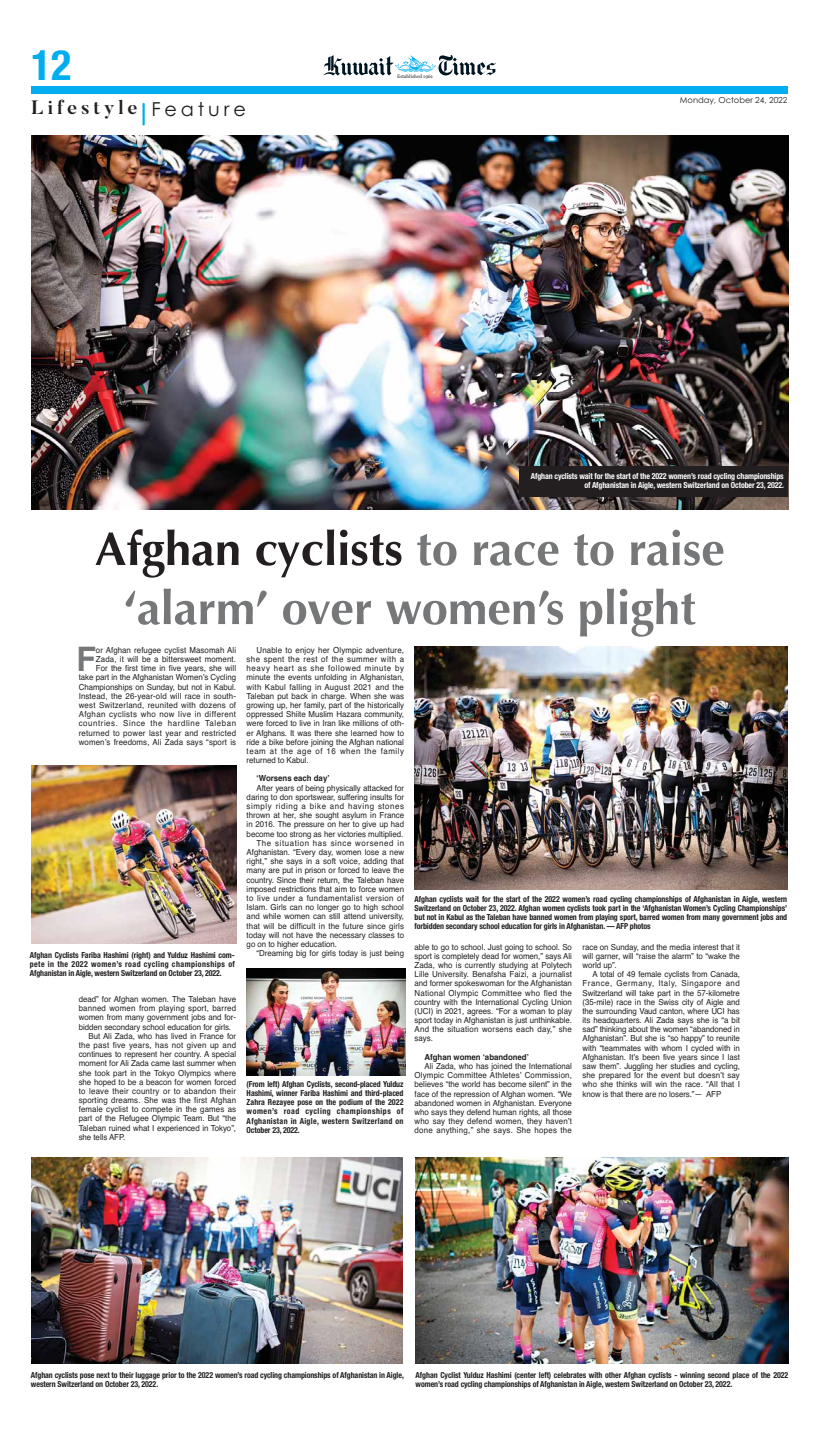
<style>
.page{position:relative;width:819px;height:1439px;background:#fff}
.page>*{position:absolute;margin:0;border:0;box-sizing:border-box;transform-origin:0 0}
.t1{font:700 condensed 42px "Helvetica Neue";color:#00aeef}
.t2{font:700 33.77px "Helvetica";color:#757779;scale:.95 1}
.t3{font:700 19.25px "Butler";letter-spacing:.2em;color:#231f20}
.t4{font:19.25px "Century Gothic";letter-spacing:.2em;color:#231f20}
.t5{font:8.31px/9.2px "Helvetica";letter-spacing:-.005em;color:#231f20;text-align:justify;scale:.95 1}
.t6{font:700 condensed 8.31px/9.2px "Helvetica Neue";letter-spacing:-.01em;color:#231f20;text-align:justify;scale:.95 1}
.t7{font:8.31px/9.2px "Helvetica";letter-spacing:.015em;color:#231f20;text-align:right;scale:.95 1}
.t8{font:700 condensed 8.31px/9.2px "Helvetica Neue";letter-spacing:-.01em;color:#fff;text-align:right;scale:.95 1}
.t9{font:8.31px "Helvetica";letter-spacing:.03em;color:#231f20;scale:.95 1}
.t10{font:8.31px "Helvetica";letter-spacing:.07em;color:#231f20;scale:.95 1}
.t11{font:700 8.31px "Helvetica";letter-spacing:-.005em;color:#231f20;scale:.95 1}
.t12{font:8.31px "Helvetica";letter-spacing:.02em;color:#231f20;scale:.95 1}
.t13{font:8.31px "Helvetica";letter-spacing:.04em;color:#231f20;scale:.95 1}
.t14{font:8.31px "Helvetica";letter-spacing:.025em;color:#231f20;scale:.95 1}
.t15{font:8.31px "Century Gothic";color:#231f20}
.t16{font:4.81px "Georgia+T42";color:#231f20}
</style>
<div class="page">
<div style="left:31px;top:87px;width:757px;height:7px;background:#00aeef"></div>
<svg style="left:323px;top:55px;width:173px;height:20px"></svg>
<svg style="left:143px;top:103px;width:1px;height:22px"></svg>
<img style="left:31px;top:135px;width:757px;height:374px">
<img style="left:31px;top:765px;width:205px;height:179px">
<img style="left:31px;top:1157px;width:372px;height:206px">
<img style="left:415px;top:1157px;width:373px;height:206px">
<img style="left:247px;top:968px;width:158px;height:107px">
<img style="left:414px;top:646px;width:373px;height:243px">
<div style="left:519px;top:466px;width:269px;height:30px;background:#231f20"></div>
<svg style="left:126px;top:588px;width:569px;height:49px"></svg>
<svg style="left:417px;top:530px;width:306px;height:36px"></svg>
<svg style="left:95px;top:529px;width:306px;height:48px"></svg>
<h1 class="t1" style="left:31px;top:50px;width:42px">12</h1>
<h3 class="t3" style="left:31px;top:96px;width:108px">Lifestyle</h3>
<h3 class="t4" style="left:151px;top:98px;width:96px">Feature</h3>
<p class="t16" style="left:397px;top:73px;width:37px">Established 1961</p>
<p class="t15" style="left:679px;top:95px;width:109px">Monday, October 24, 2022</p>
<p class="t8" style="left:531px;top:472px;width:268px">Afghan cyclists wait for the start of the 2022 women’s road cycling championships of Afghanistan in Aigle, western Switzerland on October 23, 2022.</p>
<p class="t7" style="left:79px;top:646px;width:167px">or Afghan refugee cyclist Masomah Ali Zada, it will be a bittersweet moment.<br>For the first time in five years, she will<br>take part in the Afghanistan Women’s Cycling Championships on Sunday, but not in Kabul.<br>Instead, the 26-year-old will race in south&shy;west Switzerland, reunited with dozens of Afghan cyclists who now live in different countries. Since the hardline Taleban returned to power last year and restricted women’s freedoms, Ali Zada says “sport is</p>
<h2 class="t2" style="left:77px;top:647px;width:22px">F</h2>
<p class="t6" style="left:30px;top:951px;width:217px">Afghan Cyclists Fariba Hashimi (right) and Yulduz Hashimi com&shy;pete in the 2022 women’s road cycling championships of Afghanistan in Aigle, western Switzerland on October 23, 2022.</p>
<p class="t5" style="left:79px;top:995px;width:167px">dead” for Afghan women. The Taleban have</p>
<p class="t14" style="left:79px;top:1005px;width:167px">banned women from playing sport, barred</p>
<p class="t5" style="left:79px;top:1013px;width:167px">women from many government jobs and for-</p>
<p class="t5" style="left:79px;top:1023px;width:162px">bidden secondary school education for girls.</p>
<p class="t5" style="left:89px;top:1032px;width:157px">But Ali Zada, who has lived in France for</p>
<p class="t9" style="left:79px;top:1042px;width:167px">the past five years, has not given up and</p>
<p class="t5" style="left:79px;top:1050px;width:167px">continues to represent her country. A special</p>
<p class="t5" style="left:79px;top:1059px;width:167px">moment for Ali Zada came last summer when</p>
<p class="t5" style="left:79px;top:1069px;width:167px">she took part in the Tokyo Olympics where</p>
<p class="t5" style="left:79px;top:1078px;width:167px">she hoped to be a beacon for women forced</p>
<p class="t9" style="left:79px;top:1088px;width:167px">to leave their country or to abandon their</p>
<p class="t12" style="left:79px;top:1097px;width:167px">sporting dreams. She was the first Afghan</p>
<p class="t7" style="left:79px;top:1105px;width:167px">female cyclist to compete in the games as</p>
<p class="t5" style="left:79px;top:1115px;width:167px">part of the Refugee Olympic Team. But “the</p>
<p class="t5" style="left:79px;top:1124px;width:167px">Taleban ruined what I experienced in Tokyo”,</p>
<p class="t5" style="left:79px;top:1133px;width:51px">she tells AFP.</p>
<p class="t5" style="left:247px;top:646px;width:167px;text-indent:10px">Unable to enjoy her Olympic adventure, she spent the rest of the summer with a heavy heart as she followed minute by minute the events unfolding in Afghanistan, with Kabul falling in August 2021 and the Taleban put back in charge. When she was growing up, her family, part of the historically oppressed Shiite Muslim Hazara community, were forced to live in Iran like millions of oth&shy;er Afghans. It was there she learned how to ride a bike before joining the Afghan national team at the age of 16 when the family returned to Kabul.</p>
<p class="t11" style="left:256px;top:775px;width:78px">‘Worsens each day’</p>
<p class="t5" style="left:256px;top:784px;width:157px">After years of being physically attacked for</p>
<p class="t5" style="left:247px;top:793px;width:167px">daring to don sportswear, suffering insults for</p>
<p class="t10" style="left:247px;top:803px;width:167px">simply riding a bike and having stones</p>
<p class="t5" style="left:247px;top:811px;width:167px">thrown at her, she sought asylum in France</p>
<p class="t5" style="left:247px;top:821px;width:167px">in 2016. The pressure on her to give up had</p>
<p class="t5" style="left:247px;top:830px;width:166px">become too strong as her victories multiplied.</p>
<p class="t10" style="left:256px;top:840px;width:157px">The situation has since worsened in</p>
<p class="t5" style="left:247px;top:848px;width:167px">Afghanistan. “Every day, women lose a new</p>
<p class="t5" style="left:247px;top:857px;width:167px">right,” she says in a soft voice, adding that</p>
<p class="t5" style="left:247px;top:866px;width:167px">many are put in prison or forced to leave the</p>
<p class="t5" style="left:247px;top:876px;width:167px">country. Since their return, the Taleban have</p>
<p class="t5" style="left:247px;top:885px;width:167px">imposed restrictions that aim to force women</p>
<p class="t13" style="left:247px;top:895px;width:167px">to live under a fundamentalist version of</p>
<p class="t5" style="left:247px;top:903px;width:167px">Islam. Girls can no longer go to high school</p>
<p class="t5" style="left:247px;top:912px;width:167px">and while women can still attend university,</p>
<p class="t5" style="left:247px;top:922px;width:167px">that will be difficult in the future since girls</p>
<p class="t5" style="left:247px;top:931px;width:167px">today will not have the necessary classes to</p>
<p class="t5" style="left:247px;top:940px;width:97px">go on to higher education.</p>
<p class="t5" style="left:256px;top:949px;width:157px">“Dreaming big for girls today is just being</p>
<p class="t5" style="left:414px;top:943px;width:167px">able to go to school. Just going to school. So sport is completely dead for women,” says Ali Zada, who is currently studying at Polytech Lille University. Benafsha Faizi, a journalist and former spokeswoman for the Afghanistan National Olympic Committee who fled the country with the International Cycling Union (UCI) in 2021, agrees. “For a woman to play sport today in Afghanistan is just unthinkable.<br>And the situation worsens each day,” she says.</p>
<p class="t11" style="left:424px;top:1054px;width:111px">Afghan women ‘abandoned’</p>
<p class="t5" style="left:414px;top:1062px;width:167px;text-indent:10px">Ali Zada, who has joined the International Olympic Committee Athletes’ Commission, believes “the world has become silent” in the face of the repression of Afghan women. “We abandoned women in Afghanistan. Everyone who says they defend human rights, all those who say they defend women, they haven’t done anything,” she says. She hopes the</p>
<p class="t6" style="left:414px;top:895px;width:394px">Afghan cyclists wait for the start of the 2022 women’s road cycling championships of Afghanistan in Aigle, western Switzerland on October 23, 2022. Afghan women cyclists took part in the ‘Afghanistan Women’s Cycling Championships’ but not in Kabul as the Taleban have banned women from playing sport, barred women from many government jobs and forbidden secondary school education for girls in Afghanistan. — AFP photos</p>
<p class="t5" style="left:582px;top:943px;width:167px">race on Sunday, and the media interest that it will garner, will “raise the alarm” to “wake the world up”.</p>
<p class="t5" style="left:582px;top:970px;width:167px;text-indent:10px">A total of 49 female cyclists from Canada, France, Germany, Italy, Singapore and Switzerland will take part in the 57-kilometre (35-mile) race in the Swiss city of Aigle and the surrounding Vaud canton, where UCI has its headquarters. Ali Zada says she is “a bit sad” thinking about the women “abandoned in Afghanistan”. But she is “so happy” to reunite with “teammates with whom I cycled with in Afghanistan. It’s been five years since I last saw them”. Juggling her studies and cycling, she prepared for the event but doesn’t say who she thinks will win the race. “All that I know is that there are no losers.”— AFP</p>
<p class="t6" style="left:247px;top:1080px;width:167px">(From left) Afghan Cyclists, second-placed Yulduz Hashimi, winner Fariba Hashimi and third-placed Zahra Rezayee pose on the podium of the 2022 women’s road cycling championships of Afghanistan in Aigle, western Switzerland on October 23, 2022.</p>
<p class="t6" style="left:31px;top:1370px;width:394px">Afghan cyclists pose next to their luggage prior to the 2022 women’s road cycling championships of Afghanistan in Aigle, western Switzerland on October 23, 2022.</p>
<p class="t6" style="left:415px;top:1370px;width:394px">Afghan Cyclist Yulduz Hashimi (center left) celebrates with other Afghan cyclists - winning second place of the 2022 women’s road cycling championships of Afghanistan in Aigle, western Switzerland on October 23, 2022.</p>
</div>
